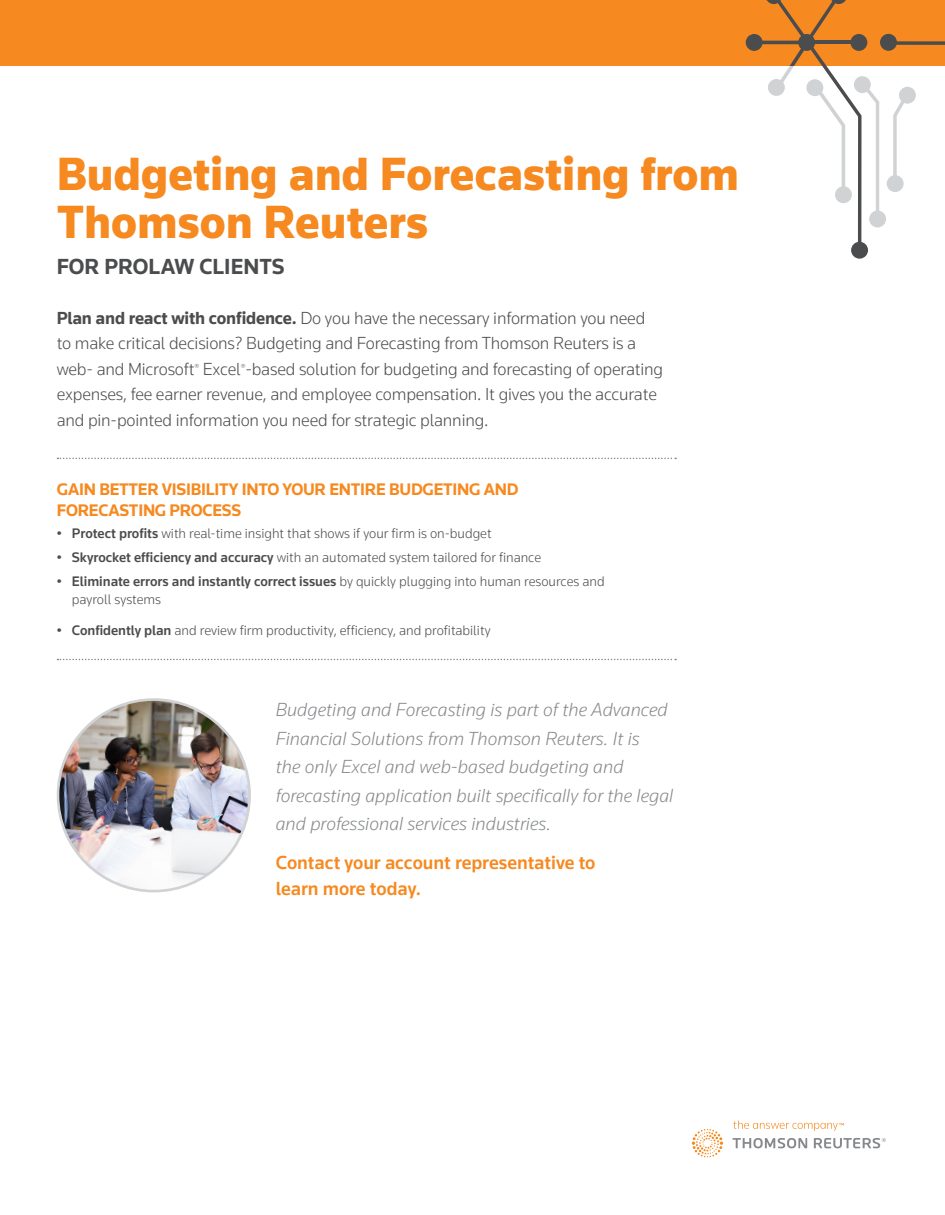
<style>
.page{position:relative;width:945px;height:1215px;background:#fff}
.page>*{position:absolute;margin:0;border:0;box-sizing:border-box;transform-origin:0 0}
.L1{font:900 48px/48px "Knowledge 2017";color:#f6891f}
.L2{font:700 22.5px "Knowledge 2017";color:#4b4c4d}
.Italics_by_photo{font:italic 300 19.5px/28.5px "Knowledge 2017";color:#86888b}
.Call_to_action_pg1{font:500 19.5px/25.5px "Knowledge 2017";color:#f6891f}
.intro{font:300 18px/25.5px "Knowledge 2017";letter-spacing:-.01em;color:#4b4c4d}
.Body_headline{font:700 17.25px/21px "Knowledge 2017";letter-spacing:-.015em;color:#f6891f}
.Intro_bullets{font:300 14.25px/17.2px "Knowledge 2017";color:#4b4c4d}
.s1{font-weight:700}
.s2{font-weight:400}
.s3{font-weight:500}
</style>
<div class="page">
<div style="left:0;top:0;width:945px;height:66px;background:#f6891f"></div>
<div style="left:851px;top:242px;width:17px;height:17px;background:#4b4c4d;border-radius:50%"></div>
<div style="left:746px;top:34px;width:17px;height:17px;background:#4b4c4d;border-radius:50%"></div>
<svg style="left:751px;top:0;width:194px;height:248px"></svg>
<div style="left:880px;top:34px;width:17px;height:17px;background:#4b4c4d;border-radius:50%"></div>
<svg style="left:692px;top:1121px;width:194px;height:36px"></svg>
<img style="left:58px;top:700px;width:192px;height:191px;border-radius:96px">
<svg style="left:57px;top:458px;width:619px;height:1px"></svg>
<svg style="left:57px;top:659px;width:619px;height:1px"></svg>
<p class="L1" style="left:57px;top:150px;width:684px">Budgeting and Forecasting from<br>Thomson Reuters</p>
<p class="L2" style="left:57px;top:252px;width:230px">FOR PROLAW CLIENTS</p>
<p class="intro" style="left:57px;top:305px;width:608px"><span class="s1">Plan and react with confidence.</span> Do you have the necessary information you need to make critical decisions? Budgeting and Forecasting from Thomson Reuters is a web- and Microsoft<sup>®</sup> Excel<sup>®</sup>-based solution for budgeting and forecasting of operating expenses, fee earner revenue, and employee compensation. It gives you the accurate and pin-pointed information you need for strategic planning.</p>
<p class="Body_headline" style="left:57px;top:479px;width:463px">GAIN BETTER VISIBILITY INTO YOUR ENTIRE BUDGETING AND<br>FORECASTING PROCESS</p>
<p class="Intro_bullets" style="left:57px;top:524px;width:436px"><span class="s2">•</span> <span class="s3">Protect profits</span> with real-time insight that shows if your firm is on-budget</p>
<p class="Intro_bullets" style="left:57px;top:549px;width:486px"><span class="s2">•</span> <span class="s3">Skyrocket efficiency and accuracy</span> with an automated system tailored for finance</p>
<p class="Intro_bullets" style="left:72px;top:573px;width:534px;text-indent:-15px"><span class="s2">•</span> <span class="s3">Eliminate errors and instantly correct issues</span> by quickly plugging into human resources and payroll systems</p>
<p class="Intro_bullets" style="left:57px;top:621px;width:435px"><span class="s2">•</span> <span class="s3">Confidently plan</span> and review firm productivity, efficiency, and profitability</p>
<p class="Italics_by_photo" style="left:276px;top:695px;width:399px">Budgeting and Forecasting is part of the Advanced Financial Solutions from Thomson Reuters. It is<br>the only Excel and web-based budgeting and forecasting application built specifically for the legal and professional services industries.</p>
<p class="Call_to_action_pg1" style="left:276px;top:850px;width:321px">Contact your account representative to learn more today.</p>
</div>
